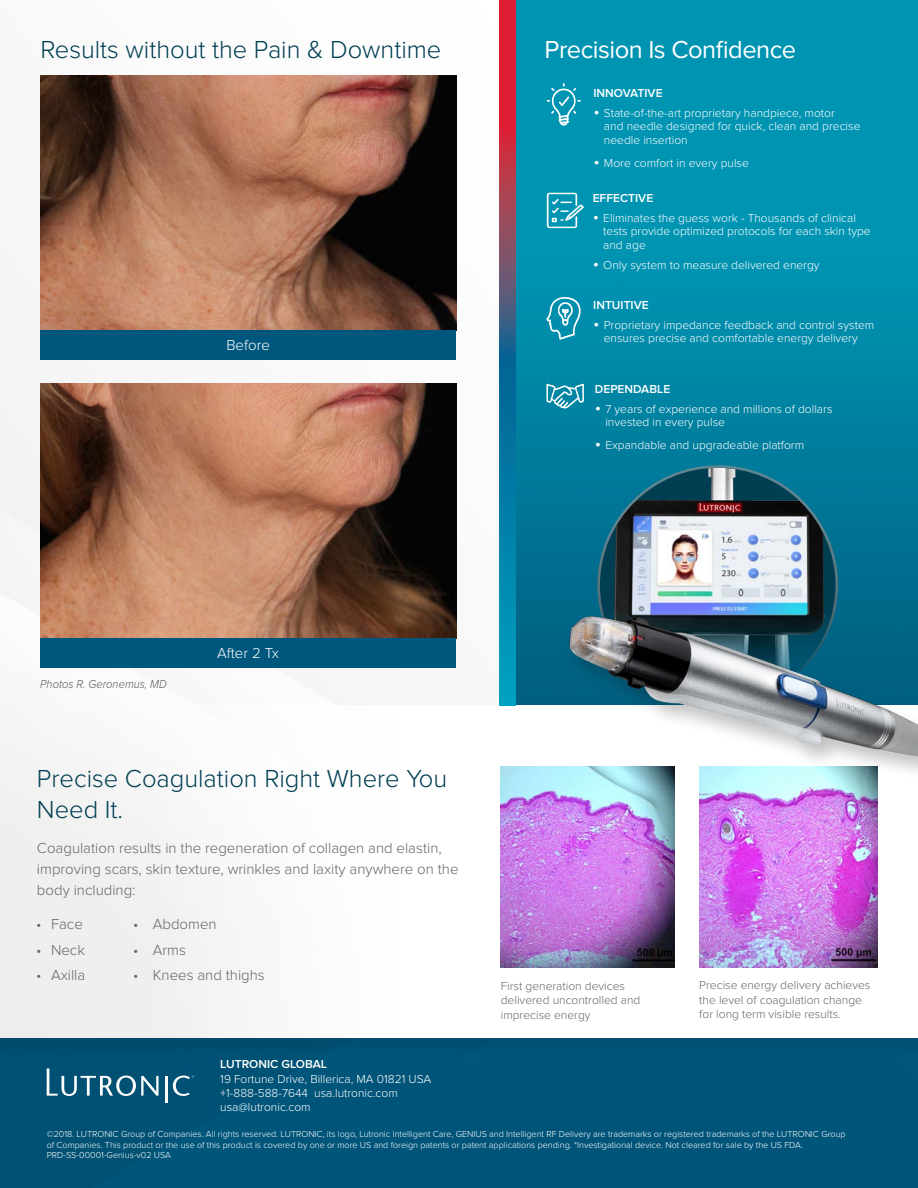
<style>
.page{position:relative;width:918px;height:1188px;background:#fff}
.page>*{position:absolute;margin:0;border:0;box-sizing:border-box;transform-origin:0 0}
.t1{font:300 25.5px/30.6px "Proxima Nova";color:#003e52}
.t2{font:25.5px "Proxima Nova";letter-spacing:-.02em;color:#fff}
.t3{font:300 15px/21px "Proxima Nova";color:#63656a}
.t4{font:300 15px "Proxima Nova";color:#fff}
.t5{font:300 12px/13.5px "Proxima Nova";color:#fff}
.t6{font:300 12px/14.4px "Proxima Nova";color:#63656a}
.t7{font:600 12px "Proxima Nova";color:#fff}
.t8{font:italic 300 12px "Proxima Nova";color:#57585a;scale:.93 1}
.UNDER_PICT_DESCRIP{font:300 9px/10.5px "Proxima Nova";color:#fff}
.s1{font-size:18px}
</style>
<div class="page">
<img style="left:0;top:75px;width:457px;height:630px">
<img style="left:515px;top:0;width:403px;height:705px">
<img style="left:600px;top:468px;width:236px;height:235px;border-radius:118px">
<img style="left:541px;top:580px;width:377px;height:206px">
<img style="left:40px;top:76px;width:416px;height:255px">
<div style="left:40px;top:331px;width:416px;height:29px;background:#00577d"></div>
<img style="left:40px;top:383px;width:416px;height:255px">
<div style="left:40px;top:638px;width:416px;height:29px;background:#00577d"></div>
<div style="left:0;top:1038px;width:918px;height:150px;background:#00577d"></div>
<svg style="left:499px;top:0;width:16px;height:705px;background:#525e7e"></svg>
<svg style="left:546px;top:297px;width:35px;height:43px;background:#39a6be"></svg>
<img style="left:699px;top:766px;width:178px;height:201px">
<img style="left:501px;top:766px;width:174px;height:201px">
<svg style="left:547px;top:193px;width:37px;height:35px"></svg>
<svg style="left:546px;top:384px;width:38px;height:25px"></svg>
<svg style="left:547px;top:83px;width:34px;height:43px"></svg>
<hr style="left:165px;top:1076px;width:3px;height:26px;background:#fff">
<svg style="left:173px;top:1075px;width:21px;height:21px"></svg>
<svg style="left:47px;top:1068px;width:112px;height:28px"></svg>
<p class="t1" style="left:40px;top:34px;width:402px">Results without the Pain &amp; Downtime</p>
<p class="t4" style="left:226px;top:336px;width:45px">Before</p>
<p class="t2" style="left:545px;top:34px;width:253px">Precision Is Confidence</p>
<p class="t7" style="left:593px;top:86px;width:71px">INNOVATIVE</p>
<p class="t5" style="left:604px;top:106px;width:258px;text-indent:-10px"><span class="s1">•</span> State-of-the-art proprietary handpiece, motor<br>and needle designed for quick, clean and precise needle insertion</p>
<p class="t5" style="left:593px;top:156px;width:157px"><span class="s1">•</span> More comfort in every pulse</p>
<p class="t7" style="left:593px;top:191px;width:62px">EFFECTIVE</p>
<p class="t5" style="left:603px;top:211px;width:269px;text-indent:-10px"><span class="s1">•</span> Eliminates the guess work - Thousands of clinical tests provide optimized protocols for each skin type and age</p>
<p class="t5" style="left:593px;top:258px;width:228px"><span class="s1">•</span> Only system to measure delivered energy</p>
<p class="t7" style="left:593px;top:299px;width:57px">INTUITIVE</p>
<p class="t5" style="left:593px;top:318px;width:283px;text-align:center"><span class="s1">•</span> Proprietary impedance feedback and control system ensures precise and comfortable energy delivery</p>
<p class="t7" style="left:595px;top:382px;width:77px">DEPENDABLE</p>
<p class="t5" style="left:605px;top:402px;width:229px;text-indent:-10px"><span class="s1">•</span> 7 years of experience and millions of dollars invested in every pulse</p>
<p class="t5" style="left:595px;top:439px;width:211px"><span class="s1">•</span> Expandable and upgradeable platform</p>
<p class="t8" style="left:40px;top:677px;width:138px">Photos R. Geronemus, MD</p>
<p class="t4" style="left:217px;top:644px;width:63px">After 2 Tx</p>
<p class="t1" style="left:37px;top:764px;width:412px">Precise Coagulation Right Where You<br>Need It.</p>
<p class="t3" style="left:37px;top:838px;width:423px">Coagulation results in the regeneration of collagen and elastin, improving scars, skin texture, wrinkles and laxity anywhere on the body including:</p>
<p class="t3" style="left:36px;top:914px;width:48px">• Face</p>
<p class="t3" style="left:36px;top:939px;width:50px">• Neck</p>
<p class="t3" style="left:36px;top:965px;width:51px">• Axilla</p>
<p class="t3" style="left:133px;top:914px;width:85px">• Abdomen</p>
<p class="t3" style="left:133px;top:939px;width:54px">• Arms</p>
<p class="t3" style="left:133px;top:965px;width:133px">• Knees and thighs</p>
<p class="t7" style="left:220px;top:1057px;width:108px">LUTRONIC GLOBAL</p>
<p class="t5" style="left:220px;top:1072px;width:213px">19 Fortune Drive, Billerica, MA 01821 USA</p>
<p class="t5" style="left:220px;top:1086px;width:179px">+1-888-588-7644 usa.lutronic.com</p>
<p class="t5" style="left:220px;top:1101px;width:92px">usa@lutronic.com</p>
<p class="t6" style="left:501px;top:979px;width:141px">First generation devices delivered uncontrolled and imprecise energy</p>
<p class="t6" style="left:699px;top:978px;width:173px">Precise energy delivery achieves the level of coagulation change for long term visible results.</p>
<p class="UNDER_PICT_DESCRIP" style="left:47px;top:1129px;width:801px">©2018. LUTRONIC Group of Companies. All rights reserved. LUTRONIC, its logo, Lutronic Intelligent Care, GENIUS and Intelligent RF Delivery are trademarks or registered trademarks of the LUTRONIC Group of Companies. This product or the use of this product is covered by one or more US and foreign patents or patent applications pending. *Investigational device. Not cleared for sale by the US FDA.<br>PRD-SS-00001-Genius-v02 USA</p>
</div>
